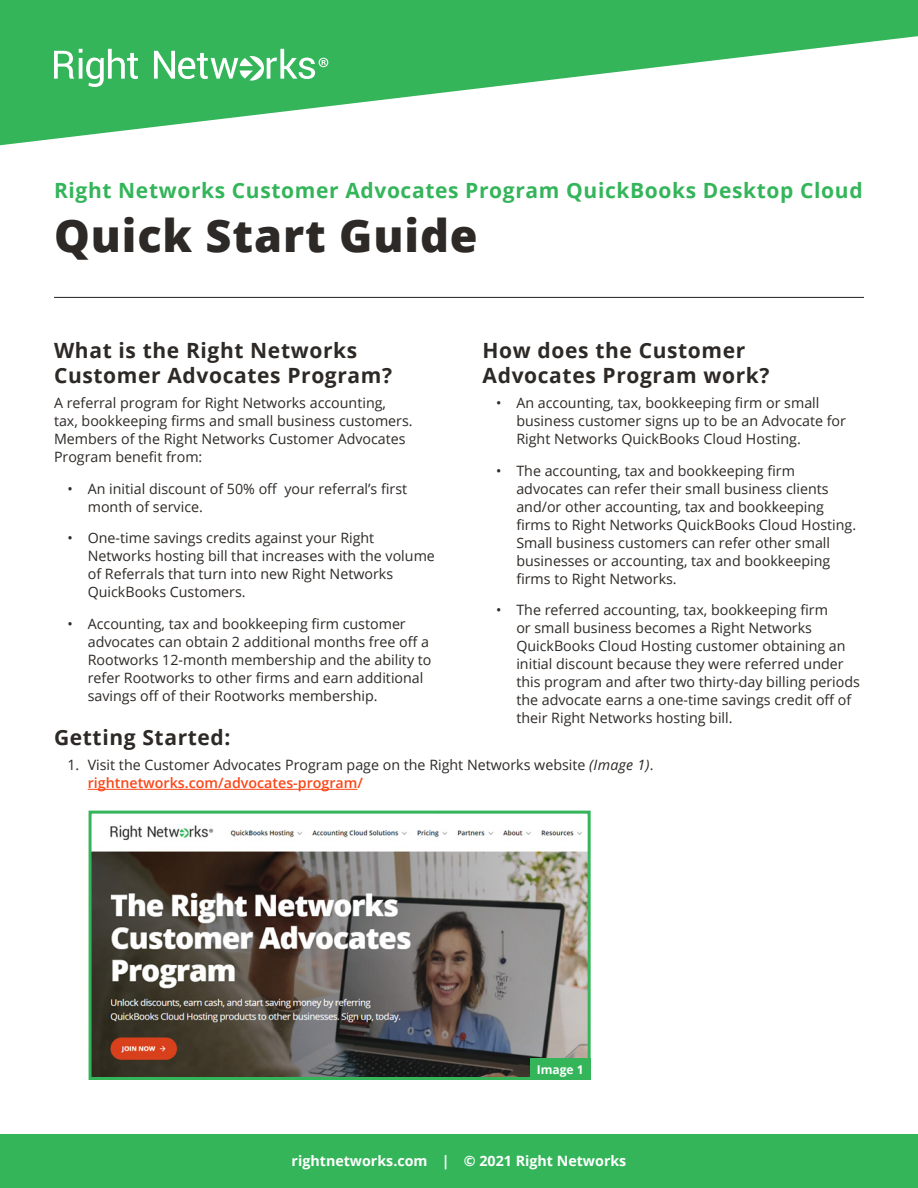
<style>
.page{position:relative;width:918px;height:1188px;background:#fff}
.page>*{position:absolute;margin:0;border:0;box-sizing:border-box;transform-origin:0 0}
.t1{font:800 45px "Open Sans";letter-spacing:.02em;color:#2d2926}
.SH2{font:700 21px/25.5px "Open Sans";letter-spacing:.03em;color:#2d2926}
.SH2-2{font:700 21px "Open Sans";letter-spacing:.03em;color:#34b55a}
.Body_Basic{font:14.25px/18px "Open Sans";color:#2d2926}
.t2{font:700 14.25px "Open Sans";color:#fff}
.Body_Basic-2{font:700 12px "Open Sans";color:#fff}
.s1{font-style:italic}
.s2{font-weight:600;color:#fa4616}
</style>
<div class="page">
<svg style="left:0;top:0;width:918px;height:146px;fill:#34b55a"></svg>
<svg style="left:54px;top:49px;width:84px;height:38px"></svg>
<svg style="left:154px;top:49px;width:174px;height:32px"></svg>
<hr style="left:54px;top:297px;width:810px;height:1px;background:#231f20">
<div style="left:0;top:1134px;width:918px;height:54px;background:#34b55a"></div>
<img style="left:88px;top:810px;width:503px;height:270px">
<hr style="left:88px;top:789px;width:270px;height:1px;background:#fa4616">
<div style="left:530px;top:1058px;width:61px;height:22px;background:#34b55a"></div>
<p class="SH2-2" style="left:54px;top:176px;width:810px">Right Networks Customer Advocates Program QuickBooks Desktop Cloud</p>
<h1 class="t1" style="left:54px;top:202px;width:425px">Quick Start Guide</h1>
<p class="SH2" style="left:54px;top:337px;width:340px">What is the Right Networks<br>Customer Advocates Program?</p>
<p class="Body_Basic" style="left:54px;top:394px;width:360px">A referral program for Right Networks accounting, tax, bookkeeping firms and small business customers.<br>Members of the Right Networks Customer Advocates Program benefit from:</p>
<p class="Body_Basic" style="left:88px;top:479px;width:321px;text-indent:-20px">• An initial discount of 50% off your referral’s first month of service.</p>
<p class="Body_Basic" style="left:88px;top:529px;width:349px;text-indent:-20px">• One-time savings credits against your Right Networks hosting bill that increases with the volume of Referrals that turn into new Right Networks QuickBooks Customers.</p>
<p class="Body_Basic" style="left:88px;top:614px;width:345px;text-indent:-20px">• Accounting, tax and bookkeeping firm customer advocates can obtain 2 additional months free off a Rootworks 12-month membership and the ability to refer Rootworks to other firms and earn additional savings off of their Rootworks membership.</p>
<p class="SH2" style="left:483px;top:337px;width:288px">How does the Customer<br>Advocates Program work?</p>
<p class="Body_Basic" style="left:516px;top:394px;width:331px;text-indent:-20px">• An accounting, tax, bookkeeping firm or small business customer signs up to be an Advocate for<br>Right Networks QuickBooks Cloud Hosting.</p>
<p class="Body_Basic" style="left:516px;top:461px;width:341px;text-indent:-20px">• The accounting, tax and bookkeeping firm advocates can refer their small business clients and/or other accounting, tax and bookkeeping firms to Right Networks QuickBooks Cloud Hosting.<br>Small business customers can refer other small businesses or accounting, tax and bookkeeping firms to Right Networks.</p>
<p class="Body_Basic" style="left:516px;top:601px;width:345px;text-indent:-20px">• The referred accounting, tax, bookkeeping firm<br>or small business becomes a Right Networks QuickBooks Cloud Hosting customer obtaining an initial discount because they were referred under this program and after two thirty-day billing periods the advocate earns a one-time savings credit off of their Right Networks hosting bill.</p>
<p class="SH2" style="left:54px;top:725px;width:178px">Getting Started:</p>
<p class="Body_Basic" style="left:88px;top:756px;width:568px;text-indent:-20px">1. Visit the Customer Advocates Program page on the Right Networks website <span class="s1">(Image 1)</span>. <span class="s2">rightnetworks.com/advocates-program/</span></p>
<p class="Body_Basic-2" style="left:537px;top:1061px;width:48px">Image 1</p>
<p class="t2" style="left:292px;top:1151px;width:336px">rightnetworks.com | © 2021 Right Networks</p>
</div>
